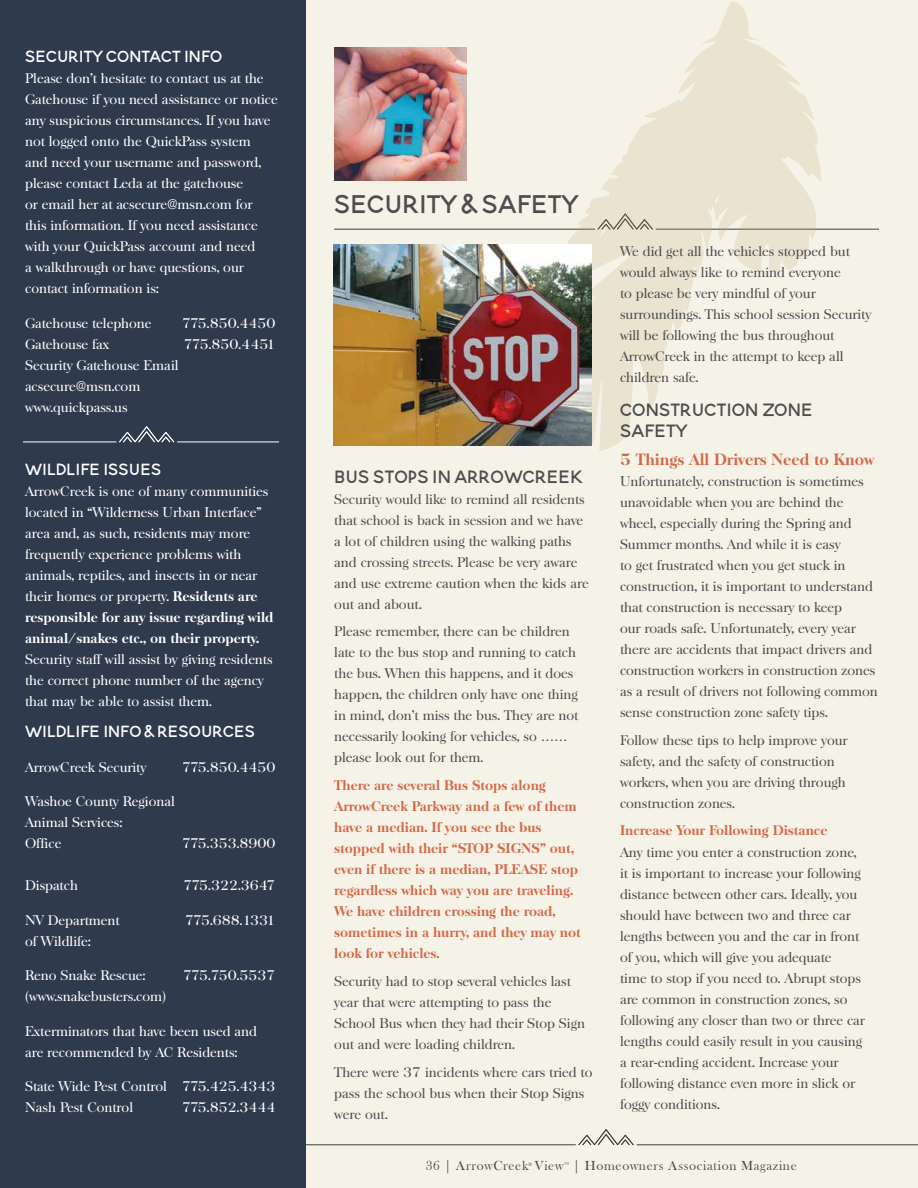
<style>
.page{position:relative;width:918px;height:1188px;background:#f5f3e7}
.page>*{position:absolute;margin:0;border:0;box-sizing:border-box;transform-origin:0 0}
.t1{font:45px "Blooming Elegant Sans";color:#4d4d4f}
.t2{font:31.5px "Blooming Elegant Sans";color:#4d4d4f}
.t3{font:28.5px "Blooming Elegant Sans";color:#fff}
.t4{font:800 15.75px "Baskerville Serial";color:#d36848}
.t5{font:13.5px/21px "Baskerville Serial";color:#4d4d4f}
.t6{font:13.5px/21px "Baskerville Serial";color:#fff}
.t7{font:800 13.5px/21px "Baskerville Serial";color:#d36848}
.t8{font:13.5px "Bask Old Face";letter-spacing:.05em;color:#4d4d4f}
.t9{font:13.5px "Baskerville Serial";letter-spacing:-.08em;color:#fff}
.t10{font:5.25px "Bask Old Face";color:#4d4d4f}
.s1{font-weight:800}
</style>
<div class="page">
<svg style="left:578px;top:1129px;width:56px;height:16px"></svg>
<hr style="left:637px;top:1144px;width:281px;height:1px;background:#414042">
<hr style="left:298px;top:1144px;width:278px;height:1px;background:#414042">
<div style="left:0;top:0;width:306px;height:1188px;background:#303a4d"></div>
<svg style="left:119px;top:426px;width:55px;height:16px"></svg>
<hr style="left:178px;top:442px;width:101px;height:1px;background:#fff">
<hr style="left:24px;top:442px;width:92px;height:1px;background:#fff">
<img style="left:334px;top:48px;width:133px;height:132px">
<hr style="left:656px;top:229px;width:223px;height:1px;background:#414042">
<hr style="left:334px;top:229px;width:261px;height:1px;background:#414042">
<svg style="left:556px;top:2px;width:266px;height:449px"></svg>
<img style="left:333px;top:245px;width:259px;height:200px">
<h3 class="t3" style="left:25px;top:36px;width:199px">security contact info</h3>
<p class="t6" style="left:25px;top:68px;width:254px">Please don’t hesitate to contact us at the Gatehouse if you need assistance or notice any suspicious circumstances. If you have not logged onto the QuickPass system<br>and need your username and password, please contact Leda at the gatehouse<br>or email her at acsecure@msn.com for<br>this information. If you need assistance with your QuickPass account and need<br>a walkthrough or have questions, our contact information is:</p>
<p class="t6" style="left:25px;top:313px;width:128px">Gatehouse telephone</p>
<p class="t6" style="left:182px;top:313px;width:95px">775.850.4450</p>
<p class="t6" style="left:25px;top:334px;width:86px">Gatehouse fax</p>
<p class="t6" style="left:184px;top:334px;width:93px">775.850.4451</p>
<p class="t6" style="left:25px;top:355px;width:155px">Security Gatehouse Email acsecure@msn.com www.quickpass.us</p>
<h3 class="t3" style="left:25px;top:448px;width:138px">wildlife issues</h3>
<p class="t6" style="left:25px;top:481px;width:250px">ArrowCreek is one of many communities located in “Wilderness Urban Interface” area and, as such, residents may more frequently experience problems with animals, reptiles, and insects in or near their homes or property. <span class="s1">Residents are responsible for any issue regarding wild animal/snakes etc., on their property.</span></p>
<p class="t6" style="left:25px;top:649px;width:249px">Security staff will assist by giving residents the correct phone number of the agency that may be able to assist them.</p>
<h3 class="t3" style="left:25px;top:711px;width:232px">wildlife info &amp; resources</h3>
<p class="t6" style="left:25px;top:757px;width:123px">ArrowCreek Security</p>
<p class="t6" style="left:182px;top:757px;width:95px">775.850.4450</p>
<p class="t6" style="left:25px;top:791px;width:151px">Washoe County Regional<br>Animal Services:<br>Office</p>
<p class="t6" style="left:182px;top:833px;width:95px">775.353.8900</p>
<p class="t6" style="left:25px;top:875px;width:54px">Dispatch</p>
<p class="t6" style="left:183px;top:875px;width:94px">775.322.3647</p>
<p class="t6" style="left:25px;top:910px;width:96px">NV Department</p>
<p class="t9" style="left:185px;top:912px;width:92px">775.688.1331</p>
<p class="t6" style="left:25px;top:931px;width:67px">of Wildlife:</p>
<p class="t6" style="left:25px;top:965px;width:122px">Reno Snake Rescue:</p>
<p class="t6" style="left:183px;top:965px;width:94px">775.750.5537</p>
<p class="t6" style="left:25px;top:986px;width:142px">(www.snakebusters.com)</p>
<p class="t6" style="left:25px;top:1021px;width:234px">Exterminators that have been used and are recommended by AC Residents:</p>
<p class="t6" style="left:25px;top:1076px;width:252px">State Wide Pest Control 775.425.4343<br>Nash Pest Control</p>
<p class="t6" style="left:182px;top:1097px;width:95px">775.852.3444</p>
<h1 class="t1" style="left:334px;top:171px;width:246px">security &amp; safety</h1>
<h2 class="t2" style="left:334px;top:453px;width:251px">BUS STOPS IN ArrowCreek</h2>
<p class="t5" style="left:334px;top:489px;width:256px">Security would like to remind all residents that school is back in session and we have a lot of children using the walking paths and crossing streets. Please be very aware and use extreme caution when the kids are out and about.</p>
<p class="t5" style="left:334px;top:621px;width:246px">Please remember, there can be children late to the bus stop and running to catch the bus. When this happens, and it does happen, the children only have one thing in mind, don’t miss the bus. They are not necessarily looking for vehicles, so …… please look out for them.</p>
<p class="t7" style="left:334px;top:775px;width:248px">There are several Bus Stops along ArrowCreek Parkway and a few of them have a median. If you see the bus stopped with their “STOP SIGNS” out, even if there is a median, PLEASE stop regardless which way you are traveling.<br>We have children crossing the road, sometimes in a hurry, and they may not look for vehicles.</p>
<p class="t5" style="left:334px;top:971px;width:252px">Security had to stop several vehicles last year that were attempting to pass the School Bus when they had their Stop Sign out and were loading children.</p>
<p class="t5" style="left:334px;top:1062px;width:260px">There were 37 incidents where cars tried to pass the school bus when their Stop Signs were out.</p>
<p class="t5" style="left:620px;top:241px;width:253px">We did get all the vehicles stopped but would always like to remind everyone<br>to please be very mindful of your surroundings. This school session Security will be following the bus throughout ArrowCreek in the attempt to keep all children safe.</p>
<h2 class="t2" style="left:620px;top:387px;width:194px">CONSTRUCTION ZONE</h2>
<h2 class="t2" style="left:620px;top:408px;width:69px">SAFETY</h2>
<p class="t4" style="left:620px;top:450px;width:256px">5 Things All Drivers Need to Know</p>
<p class="t5" style="left:620px;top:471px;width:259px">Unfortunately, construction is sometimes unavoidable when you are behind the wheel, especially during the Spring and Summer months. And while it is easy<br>to get frustrated when you get stuck in construction, it is important to understand that construction is necessary to keep<br>our roads safe. Unfortunately, every year there are accidents that impact drivers and construction workers in construction zones as a result of drivers not following common sense construction zone safety tips.</p>
<p class="t5" style="left:620px;top:730px;width:229px">Follow these tips to help improve your safety, and the safety of construction workers, when you are driving through construction zones.</p>
<p class="t7" style="left:620px;top:821px;width:209px">Increase Your Following Distance</p>
<p class="t5" style="left:620px;top:841px;width:246px">Any time you enter a construction zone, it is important to increase your following distance between other cars. Ideally, you should have between two and three car lengths between you and the car in front of you, which will give you adequate<br>time to stop if you need to. Abrupt stops are common in construction zones, so following any closer than two or three car lengths could easily result in you causing a rear-ending accident. Increase your following distance even more in slick or foggy conditions.</p>
<p class="t8" style="left:426px;top:1158px;width:139px">36 | ArrowCreek View</p>
<p class="t10" style="left:528px;top:1161px;width:6px">®</p>
<p class="t10" style="left:564px;top:1161px;width:6px">™</p>
<p class="t8" style="left:573px;top:1158px;width:225px">| Homeowners Association Magazine</p>
</div>
